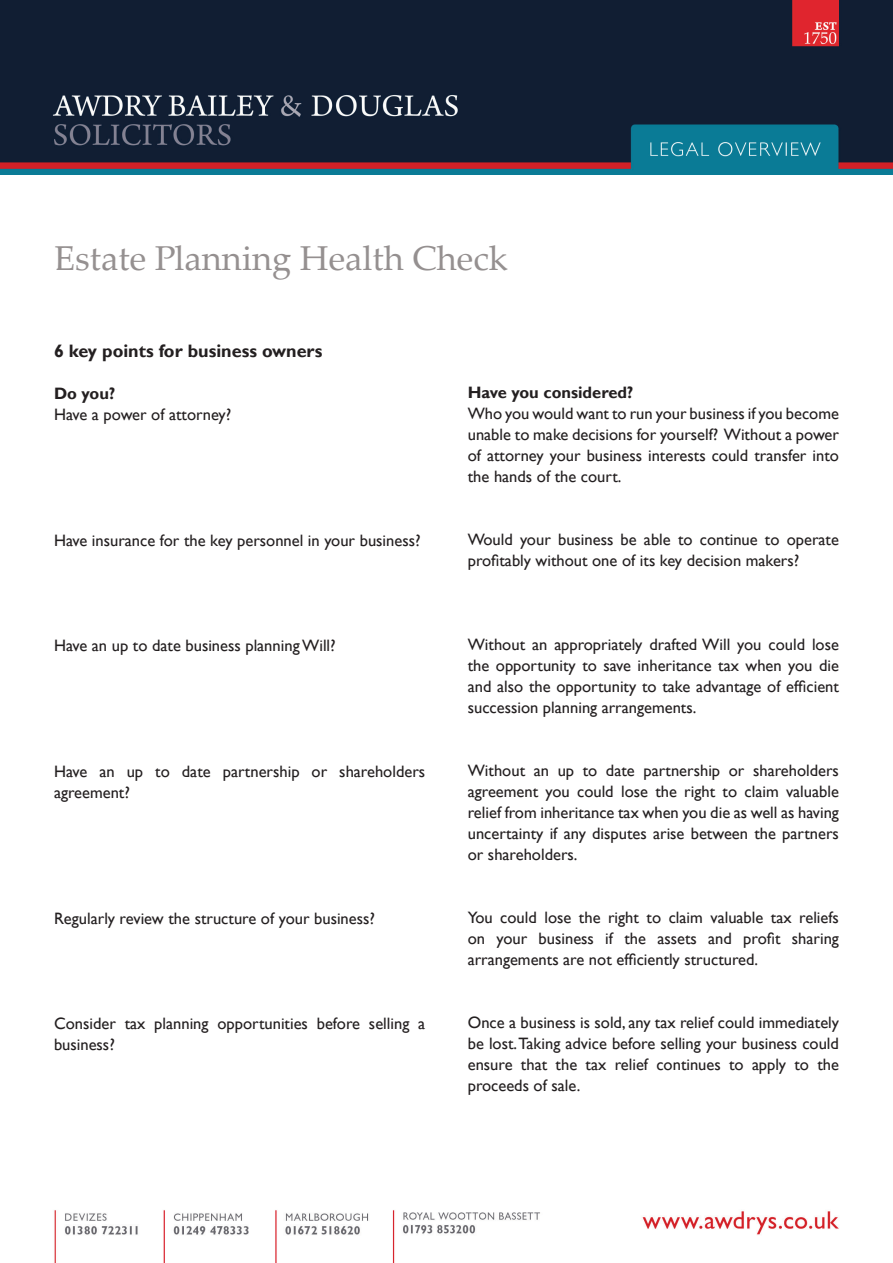
<style>
.page{position:relative;width:893px;height:1263px;background:#fff}
.page>*{position:absolute;margin:0;border:0;box-sizing:border-box;transform-origin:0 0}
.t1{font:34.5px "Palatino Linotype";color:#959090}
.t2{font:700 18px "Gill Sans";color:#231f20}
.t3{font:16.5px/21px "Gill Sans";color:#231f20;text-align:justify}
.t4{font:700 16.5px "Gill Sans";color:#231f20}
</style>
<div class="page">
<img style="left:0;top:0;width:893px;height:174px">
<img style="left:54px;top:1210px;width:785px;height:53px">
<h1 class="t1" style="left:54px;top:234px;width:455px">Estate Planning Health Check</h1>
<p class="t2" style="left:54px;top:340px;width:270px">6 key points for business owners</p>
<p class="t4" style="left:54px;top:383px;width:63px">Do you?</p>
<p class="t3" style="left:54px;top:404px;width:179px">Have a power of attorney?</p>
<p class="t4" style="left:468px;top:382px;width:167px">Have you considered?</p>
<p class="t3" style="left:468px;top:403px;width:373px">Who you would want to run your business if you become unable to make decisions for yourself? Without a power of attorney your business interests could transfer into the hands of the court.</p>
<p class="t3" style="left:54px;top:530px;width:368px">Have insurance for the key personnel in your business?</p>
<p class="t3" style="left:468px;top:529px;width:373px">Would your business be able to continue to operate profitably without one of its key decision makers?</p>
<p class="t3" style="left:54px;top:635px;width:283px">Have an up to date business planning Will?</p>
<p class="t3" style="left:468px;top:634px;width:373px">Without an appropriately drafted Will you could lose the opportunity to save inheritance tax when you die and also the opportunity to take advantage of efficient succession planning arrangements.</p>
<p class="t3" style="left:54px;top:761px;width:373px">Have an up to date partnership or shareholders agreement?</p>
<p class="t3" style="left:468px;top:760px;width:373px">Without an up to date partnership or shareholders agreement you could lose the right to claim valuable relief from inheritance tax when you die as well as having uncertainty if any disputes arise between the partners or shareholders.</p>
<p class="t3" style="left:54px;top:908px;width:322px">Regularly review the structure of your business?</p>
<p class="t3" style="left:468px;top:907px;width:373px">You could lose the right to claim valuable tax reliefs on your business if the assets and profit sharing arrangements are not efficiently structured.</p>
<p class="t3" style="left:54px;top:1013px;width:373px">Consider tax planning opportunities before selling a business?</p>
<p class="t3" style="left:468px;top:1012px;width:373px">Once a business is sold, any tax relief could immediately be lost. Taking advice before selling your business could ensure that the tax relief continues to apply to the proceeds of sale.</p>
</div>
